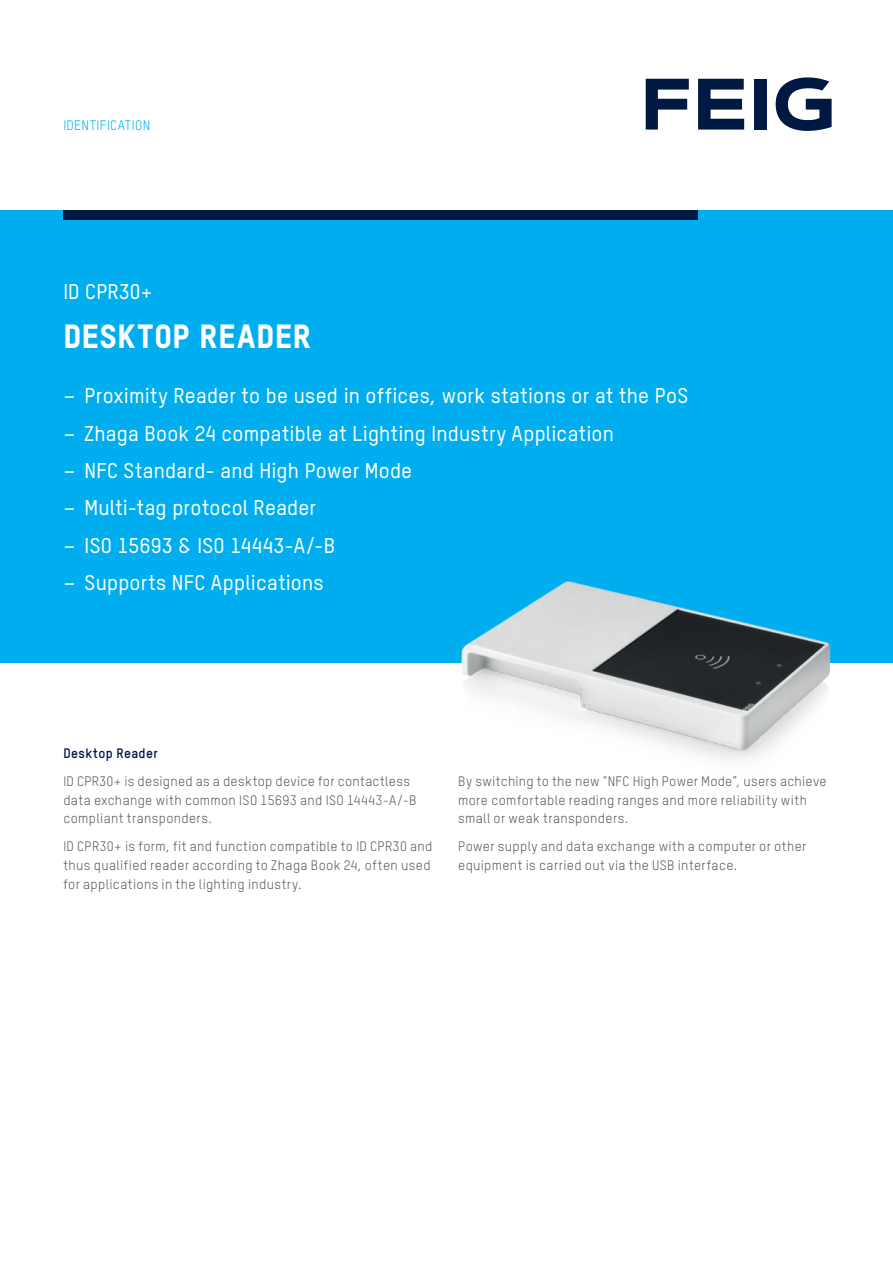
<style>
.page{position:relative;width:893px;height:1263px;background:#fff}
.page>*{position:absolute;margin:0;border:0;box-sizing:border-box;transform-origin:0 0}
.Titel_HL_22_weiß{font:800 33px "TSTAR";letter-spacing:.035em;color:#fff}
.Titel_Subline_14_wei{font:500 21px "TSTAR";letter-spacing:.01em;color:#fff}
.Fliesstext_9_grau{font:13.5px/18.8px "TSTAR";letter-spacing:.025em;color:#57585a}
.Header_Claim_9_cyan{font:13.5px "TSTAR";letter-spacing:.025em;color:#00aeef}
.Fliesstext_Headline{font:700 13.5px "TSTAR";letter-spacing:.025em;color:#001942}
</style>
<div class="page">
<div style="left:0;top:210px;width:893px;height:453px;background:#00aeef"></div>
<div style="left:63px;top:210px;width:635px;height:10px;background:#001942"></div>
<img style="left:461px;top:581px;width:370px;height:179px">
<svg style="left:646px;top:79px;width:43px;height:51px"></svg>
<svg style="left:698px;top:79px;width:46px;height:51px"></svg>
<div style="left:755px;top:79px;width:12px;height:51px;background:#001942"></div>
<svg style="left:776px;top:77px;width:56px;height:54px"></svg>
<p class="Header_Claim_9_cyan" style="left:63px;top:117px;width:88px">IDENTIFICATION</p>
<p class="Titel_Subline_14_wei" style="left:63px;top:279px;width:91px">ID CPR30+</p>
<p class="Titel_HL_22_weiß" style="left:63px;top:316px;width:249px">DESKTOP READER</p>
<p class="Titel_Subline_14_wei" style="left:63px;top:383px;width:626px">– Proximity Reader to be used in offices, work stations or at the PoS</p>
<p class="Titel_Subline_14_wei" style="left:63px;top:420px;width:552px">– Zhaga Book 24 compatible at Lighting Industry Application</p>
<p class="Titel_Subline_14_wei" style="left:63px;top:458px;width:350px">– NFC Standard- and High Power Mode</p>
<p class="Titel_Subline_14_wei" style="left:63px;top:495px;width:254px">– Multi-tag protocol Reader</p>
<p class="Titel_Subline_14_wei" style="left:63px;top:533px;width:273px">– ISO 15693 &amp; ISO 14443-A/-B</p>
<p class="Titel_Subline_14_wei" style="left:63px;top:570px;width:262px">– Supports NFC Applications</p>
<p class="Fliesstext_Headline" style="left:63px;top:745px;width:96px">Desktop Reader</p>
<p class="Fliesstext_9_grau" style="left:63px;top:771px;width:355px">ID CPR30+ is designed as a desktop device for contactless data exchange with common ISO 15693 and ISO 14443-A/-B compliant transponders.</p>
<p class="Fliesstext_9_grau" style="left:63px;top:837px;width:371px">ID CPR30+ is form, fit and function compatible to ID CPR30 and thus qualified reader according to Zhaga Book 24, often used for applications in the lighting industry.</p>
<p class="Fliesstext_9_grau" style="left:458px;top:771px;width:370px">By switching to the new “NFC High Power Mode”, users achieve more comfortable reading ranges and more reliability with small or weak transponders.</p>
<p class="Fliesstext_9_grau" style="left:458px;top:837px;width:350px">Power supply and data exchange with a computer or other equipment is carried out via the USB interface.</p>
</div>
